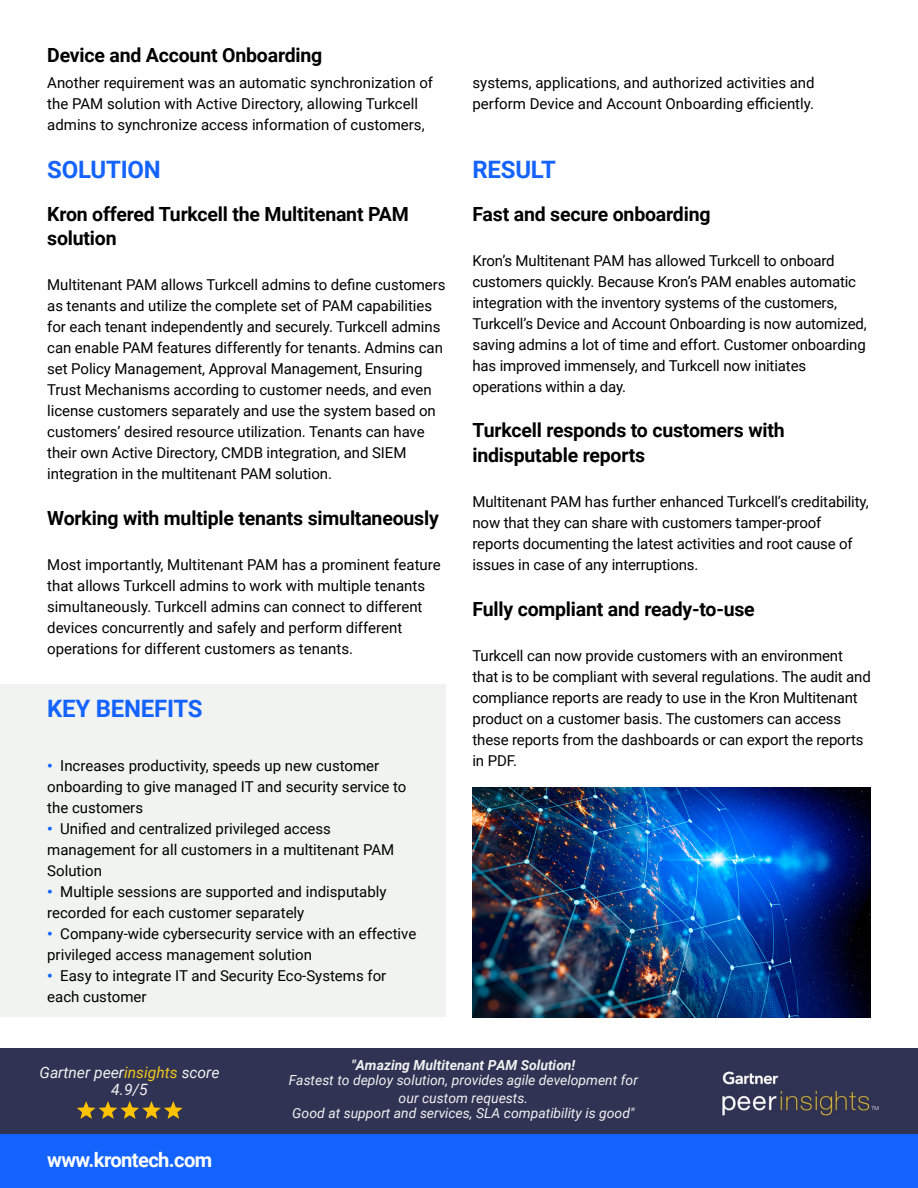
<style>
.page{position:relative;width:918px;height:1188px;background:#fff}
.page>*{position:absolute;margin:0;border:0;box-sizing:border-box;transform-origin:0 0}
.t1{font:700 24px "Roboto";letter-spacing:-.01em;color:#1563ff}
.t2{font:700 20.1px "Roboto";letter-spacing:-.03em;color:#fff}
.t3{font:700 19.5px/24.5px "Roboto";letter-spacing:-.01em;color:#000}
.t4{font:italic 15.6px/17.4px "Roboto";color:#f1f1f1;text-align:center}
.t5{font:15px/21px "Roboto";letter-spacing:-.005em;color:#000}
.t6{font:italic 13.95px/15.6px "Roboto";color:#f1f1f1;text-align:center}
.s1{font-weight:900;color:#1563ff}
.s2{color:#f0c61c}
.s3{font-weight:700}
</style>
<div class="page">
<div style="left:0;top:1049px;width:918px;height:85px;background:#303354"></div>
<img style="left:722px;top:1071px;width:157px;height:45px">
<div style="left:0;top:684px;width:446px;height:333px;background:#f1f3f0"></div>
<div style="left:0;top:1134px;width:918px;height:54px;background:#1463ff"></div>
<img style="left:472px;top:788px;width:399px;height:229px">
<svg style="left:77px;top:1101px;width:106px;height:18px"></svg>
<p class="t3" style="left:47px;top:42px;width:277px">Device and Account Onboarding</p>
<p class="t5" style="left:47px;top:72px;width:387px">Another requirement was an automatic synchronization of the PAM solution with Active Directory, allowing Turkcell admins to synchronize access information of customers,</p>
<p class="t5" style="left:472px;top:72px;width:344px">systems, applications, and authorized activities and perform Device and Account Onboarding efficiently.</p>
<p class="t1" style="left:47px;top:153px;width:115px">SOLUTION</p>
<p class="t3" style="left:47px;top:201px;width:363px">Kron offered Turkcell the Multitenant PAM solution</p>
<p class="t5" style="left:47px;top:274px;width:400px">Multitenant PAM allows Turkcell admins to define customers as tenants and utilize the complete set of PAM capabilities for each tenant independently and securely. Turkcell admins can enable PAM features differently for tenants. Admins can set Policy Management, Approval Management, Ensuring Trust Mechanisms according to customer needs, and even license customers separately and use the system based on customers’ desired resource utilization. Tenants can have their own Active Directory, CMDB integration, and SIEM integration in the multitenant PAM solution.</p>
<p class="t3" style="left:47px;top:505px;width:393px">Working with multiple tenants simultaneously</p>
<p class="t5" style="left:47px;top:554px;width:395px">Most importantly, Multitenant PAM has a prominent feature that allows Turkcell admins to work with multiple tenants simultaneously. Turkcell admins can connect to different devices concurrently and safely and perform different operations for different customers as tenants.</p>
<p class="t1" style="left:472px;top:153px;width:85px">RESULT</p>
<p class="t3" style="left:472px;top:201px;width:240px">Fast and secure onboarding</p>
<p class="t5" style="left:472px;top:250px;width:396px">Kron’s Multitenant PAM has allowed Turkcell to onboard customers quickly. Because Kron’s PAM enables automatic integration with the inventory systems of the customers, Turkcell’s Device and Account Onboarding is now automized, saving admins a lot of time and effort. Customer onboarding has improved immensely, and Turkcell now initiates operations within a day.</p>
<p class="t3" style="left:472px;top:418px;width:314px">Turkcell responds to customers with indisputable reports</p>
<p class="t5" style="left:472px;top:491px;width:398px">Multitenant PAM has further enhanced Turkcell’s creditability, now that they can share with customers tamper-proof reports documenting the latest activities and root cause of issues in case of any interruptions.</p>
<p class="t3" style="left:472px;top:596px;width:284px">Fully compliant and ready-to-use</p>
<p class="t5" style="left:472px;top:645px;width:400px">Turkcell can now provide customers with an environment that is to be compliant with several regulations. The audit and compliance reports are ready to use in the Kron Multitenant product on a customer basis. The customers can access these reports from the dashboards or can export the reports in PDF.</p>
<p class="t1" style="left:47px;top:692px;width:157px">KEY BENEFITS</p>
<p class="t5" style="left:47px;top:755px;width:361px"><span class="s1">•</span> Increases productivity, speeds up new customer onboarding to give managed IT and security service to the customers</p>
<p class="t5" style="left:47px;top:818px;width:349px"><span class="s1">•</span> Unified and centralized privileged access management for all customers in a multitenant PAM<br>Solution</p>
<p class="t5" style="left:47px;top:881px;width:341px"><span class="s1">•</span> Multiple sessions are supported and indisputably recorded for each customer separately</p>
<p class="t5" style="left:47px;top:923px;width:371px"><span class="s1">•</span> Company-wide cybersecurity service with an effective privileged access management solution</p>
<p class="t5" style="left:47px;top:965px;width:341px"><span class="s1">•</span> Easy to integrate IT and Security Eco-Systems for each customer</p>
<p class="t4" style="left:40px;top:1063px;width:181px">Gartner peer<span class="s2">insights</span> score<br>4.9/5</p>
<p class="t2" style="left:47px;top:1146px;width:166px">www.krontech.com</p>
<p class="t6" style="left:289px;top:1057px;width:351px"><span class="s3">"Amazing Multitenant PAM Solution!<br></span>Fastest to deploy solution, provides agile development for</p>
<p class="t6" style="left:292px;top:1090px;width:344px">our custom requests.<br>Good at support and services, SLA compatibility is good"</p>
</div>
